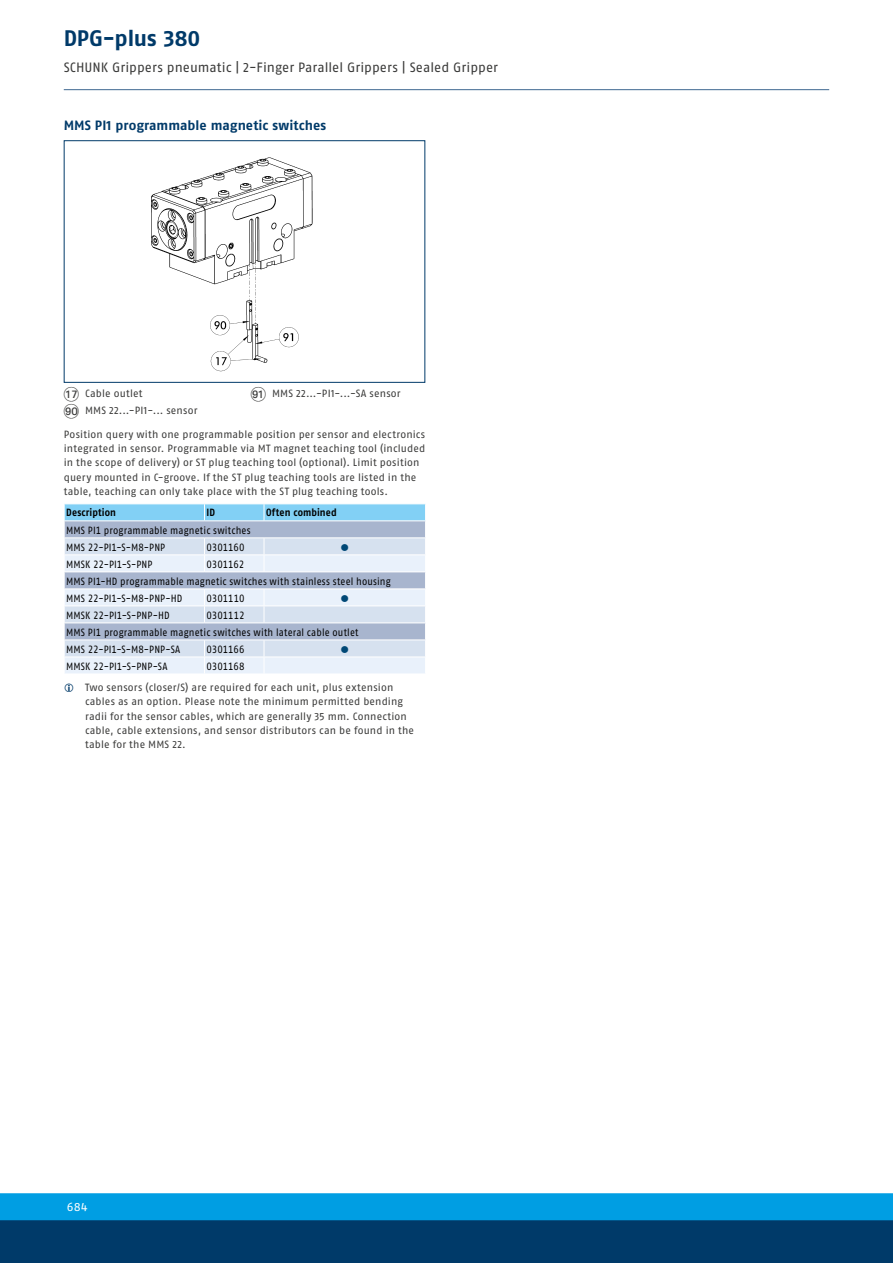
<style>
.page{position:relative;width:893px;height:1263px;background:#fff}
.page>*{position:absolute;margin:0;border:0;box-sizing:border-box;transform-origin:0 0}
.t1{font:700 22.5px "SCHUNK Fago Pro";letter-spacing:-.01em;color:#003a69}
.t2{font:13.5px "SCHUNK Fago Pro";color:#3b3b3a}
.t3{font:700 13.5px "SCHUNK Fago Pro";color:#003a69}
.t4{font:12px "SCHUNK Fago Pro";color:#fff}
.t5{font:10.5px/14.2px "SCHUNK Fago Pro";letter-spacing:.015em;color:#3b3b3a}
.t6{font:10.5px/17px "SCHUNK Fago Pro";letter-spacing:.01em;color:#000;scale:.9 1}
.t7{font:700 10.5px "SCHUNK Fago Pro";letter-spacing:.015em;color:#000;scale:.9 1}
.t8{font:10.5px "SCHUNK Fago Pro";color:#004876}
.s1{font-family:"Deco Numbers LH Circle";font-size:15px}
</style>
<div class="page">
<div style="left:0;top:1202px;width:893px;height:61px;background:#003a69"></div>
<div style="left:0;top:1193px;width:893px;height:27px;background:#009ee3"></div>
<hr style="left:64px;top:89px;width:765px;height:1px;background:#3e6791">
<div style="left:64px;top:140px;width:361px;height:243px;border:1px solid #003a69"></div>
<img style="left:151px;top:157px;width:162px;height:215px">
<svg style="left:64px;top:504px;width:362px;height:170px;background:#c9d9ea"></svg>
<hr style="left:64px;top:639px;width:140px;height:1px;background:#fff">
<hr style="left:204px;top:639px;width:60px;height:1px;background:#fff">
<hr style="left:264px;top:639px;width:162px;height:1px;background:#fff">
<h1 class="t1" style="left:64px;top:24px;width:138px">DPG-plus 380</h1>
<p class="t2" style="left:64px;top:60px;width:436px">SCHUNK Grippers pneumatic | 2-Finger Parallel Grippers | Sealed Gripper</p>
<p class="t3" style="left:64px;top:117px;width:264px">MMS PI1 programmable magnetic switches</p>
<p class="t5" style="left:64px;top:385px;width:135px;line-height:17px"><span class="s1">AQ</span> Cable outlet<br><span class="s1">IT</span> MMS 22...-PI1-... sensor</p>
<p class="t5" style="left:251px;top:387px;width:151px"><span class="s1">IK</span> MMS 22...-PI1-...-SA sensor</p>
<p class="t5" style="left:64px;top:427px;width:363px">Position query with one programmable position per sensor and electronics integrated in sensor. Programmable via MT magnet teaching tool (included in the scope of delivery) or ST plug teaching tool (optional). Limit position query mounted in C-groove. If the ST plug teaching tools are listed in the table, teaching can only take place with the ST plug teaching tools.</p>
<p class="t7" style="left:66px;top:506px;width:57px">Description</p>
<p class="t7" style="left:207px;top:506px;width:11px">ID</p>
<p class="t7" style="left:266px;top:506px;width:80px">Often combined</p>
<p class="t6" style="left:66px;top:521px;width:206px">MMS PI1 programmable magnetic switches<br>MMS 22-PI1-S-M8-PNP</p>
<p class="t6" style="left:207px;top:538px;width:44px">0301160</p>
<p class="t8" style="left:340px;top:541px;width:10px">●</p>
<p class="t6" style="left:66px;top:555px;width:97px">MMSK 22-PI1-S-PNP</p>
<p class="t6" style="left:66px;top:555px;width:362px;text-indent:140px">0301162<br>MMS PI1-HD programmable magnetic switches with stainless steel housing<br>MMS 22-PI1-S-M8-PNP-HD</p>
<p class="t6" style="left:207px;top:589px;width:44px">0301110</p>
<p class="t8" style="left:340px;top:592px;width:10px">●</p>
<p class="t6" style="left:66px;top:606px;width:116px">MMSK 22-PI1-S-PNP-HD</p>
<p class="t6" style="left:66px;top:606px;width:326px;text-indent:140px">0301112<br>MMS PI1 programmable magnetic switches with lateral cable outlet<br>MMS 22-PI1-S-M8-PNP-SA</p>
<p class="t6" style="left:207px;top:640px;width:44px">0301166</p>
<p class="t8" style="left:340px;top:643px;width:10px">●</p>
<p class="t6" style="left:66px;top:657px;width:114px">MMSK 22-PI1-S-PNP-SA</p>
<p class="t6" style="left:207px;top:657px;width:44px">0301168</p>
<p class="t5" style="left:85px;top:680px;width:331px">Two sensors (closer/S) are required for each unit, plus extension cables as an option. Please note the minimum permitted bending radii for the sensor cables, which are generally 35 mm. Connection cable, cable extensions, and sensor distributors can be found in the table for the MMS 22.</p>
<p class="t4" style="left:67px;top:1199px;width:22px">684</p>
</div>
